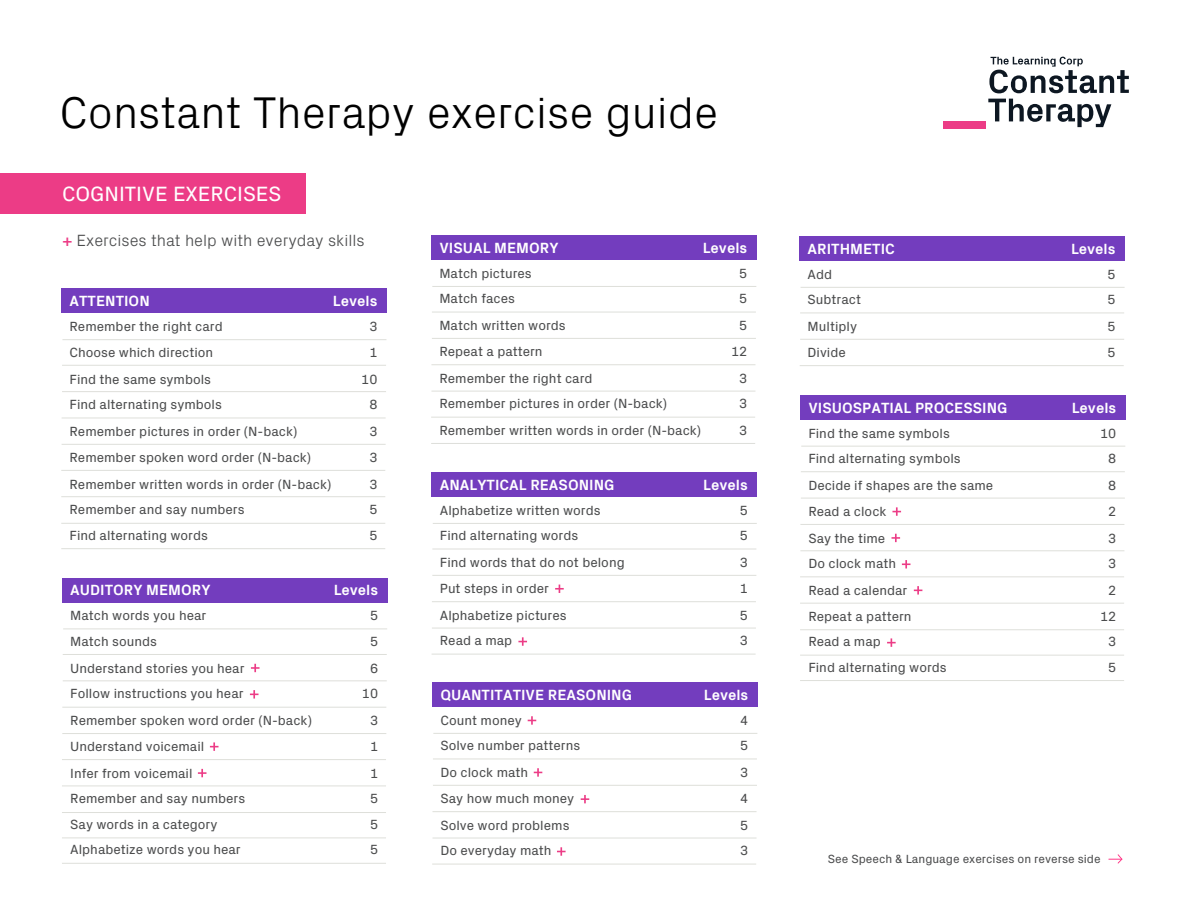
<style>
.page{position:relative;width:1188px;height:918px;background:#fff}
.page>*{position:absolute;margin:0;border:0;box-sizing:border-box;transform-origin:0 0}
.t1{font:300 45px "Px Grotesk";color:#000}
.t2{font:21px "Px Grotesk";color:#fff}
.t3{font:300 16.5px "Px Grotesk";color:#4b4c4d}
.t4{font:700 15px "Px Grotesk";color:#fff}
.t5{font:13.5px/25.5px "Px Grotesk";color:#4b4c4d}
.t6{font:12px "Px Grotesk";color:#4b4c4d}
.s1{font-weight:700;color:#ec3c86}
</style>
<div class="page">
<div style="left:61px;top:289px;width:325px;height:24px;background:#733dbe"></div>
<hr style="left:62px;top:339px;width:324px;height:1px;background:#dedfda">
<hr style="left:62px;top:365px;width:324px;height:1px;background:#dedfda">
<hr style="left:62px;top:418px;width:324px;height:1px;background:#dedfda">
<hr style="left:62px;top:444px;width:324px;height:1px;background:#dedfda">
<hr style="left:61px;top:470px;width:324px;height:1px;background:#dedfda">
<hr style="left:61px;top:496px;width:324px;height:1px;background:#dedfda">
<hr style="left:61px;top:523px;width:324px;height:1px;background:#dedfda">
<hr style="left:61px;top:548px;width:324px;height:1px;background:#dedfda">
<hr style="left:62px;top:391px;width:324px;height:1px;background:#dedfda">
<div style="left:431px;top:235px;width:325px;height:25px;background:#733dbe"></div>
<hr style="left:432px;top:286px;width:324px;height:1px;background:#dedfda">
<hr style="left:432px;top:312px;width:324px;height:1px;background:#dedfda">
<hr style="left:431px;top:364px;width:324px;height:1px;background:#dedfda">
<hr style="left:431px;top:391px;width:324px;height:1px;background:#dedfda">
<hr style="left:431px;top:417px;width:324px;height:1px;background:#dedfda">
<hr style="left:431px;top:443px;width:324px;height:1px;background:#dedfda">
<hr style="left:432px;top:338px;width:324px;height:1px;background:#dedfda">
<div style="left:799px;top:236px;width:326px;height:25px;background:#733dbe"></div>
<hr style="left:801px;top:287px;width:324px;height:1px;background:#dedfda">
<hr style="left:800px;top:313px;width:324px;height:1px;background:#dedfda">
<hr style="left:800px;top:365px;width:324px;height:1px;background:#dedfda">
<hr style="left:800px;top:339px;width:324px;height:1px;background:#dedfda">
<div style="left:432px;top:682px;width:325px;height:25px;background:#733dbe"></div>
<hr style="left:433px;top:733px;width:324px;height:1px;background:#dedfda">
<hr style="left:433px;top:759px;width:324px;height:1px;background:#dedfda">
<hr style="left:433px;top:811px;width:324px;height:1px;background:#dedfda">
<hr style="left:433px;top:838px;width:324px;height:1px;background:#dedfda">
<hr style="left:432px;top:864px;width:324px;height:1px;background:#dedfda">
<hr style="left:433px;top:785px;width:324px;height:1px;background:#dedfda">
<svg style="left:534px;top:768px;width:8px;height:9px"></svg>
<svg style="left:528px;top:716px;width:8px;height:9px"></svg>
<svg style="left:557px;top:847px;width:9px;height:9px"></svg>
<svg style="left:581px;top:795px;width:8px;height:8px"></svg>
<div style="left:62px;top:578px;width:325px;height:25px;background:#733dbe"></div>
<hr style="left:63px;top:629px;width:324px;height:1px;background:#dedfda">
<hr style="left:63px;top:654px;width:324px;height:1px;background:#dedfda">
<hr style="left:62px;top:707px;width:324px;height:1px;background:#dedfda">
<hr style="left:62px;top:733px;width:324px;height:1px;background:#dedfda">
<hr style="left:62px;top:759px;width:324px;height:1px;background:#dedfda">
<hr style="left:62px;top:786px;width:324px;height:1px;background:#dedfda">
<hr style="left:62px;top:812px;width:324px;height:1px;background:#dedfda">
<hr style="left:62px;top:838px;width:324px;height:1px;background:#dedfda">
<hr style="left:62px;top:863px;width:324px;height:1px;background:#dedfda">
<hr style="left:63px;top:680px;width:324px;height:1px;background:#dedfda">
<svg style="left:250px;top:690px;width:9px;height:9px"></svg>
<svg style="left:210px;top:742px;width:9px;height:9px"></svg>
<svg style="left:251px;top:664px;width:9px;height:8px"></svg>
<svg style="left:198px;top:769px;width:8px;height:8px"></svg>
<div style="left:432px;top:472px;width:325px;height:25px;background:#733dbe"></div>
<hr style="left:433px;top:523px;width:324px;height:1px;background:#dedfda">
<hr style="left:432px;top:549px;width:324px;height:1px;background:#dedfda">
<hr style="left:432px;top:601px;width:324px;height:1px;background:#dedfda">
<hr style="left:432px;top:628px;width:324px;height:1px;background:#dedfda">
<hr style="left:432px;top:654px;width:324px;height:1px;background:#dedfda">
<hr style="left:432px;top:575px;width:324px;height:1px;background:#dedfda">
<svg style="left:555px;top:585px;width:9px;height:8px"></svg>
<svg style="left:518px;top:637px;width:9px;height:9px"></svg>
<div style="left:800px;top:395px;width:325px;height:25px;background:#733dbe"></div>
<hr style="left:801px;top:446px;width:324px;height:1px;background:#dedfda">
<hr style="left:801px;top:471px;width:324px;height:1px;background:#dedfda">
<hr style="left:800px;top:524px;width:324px;height:1px;background:#dedfda">
<hr style="left:800px;top:550px;width:324px;height:1px;background:#dedfda">
<hr style="left:800px;top:576px;width:324px;height:1px;background:#dedfda">
<hr style="left:800px;top:603px;width:324px;height:1px;background:#dedfda">
<hr style="left:800px;top:629px;width:324px;height:1px;background:#dedfda">
<hr style="left:800px;top:655px;width:324px;height:1px;background:#dedfda">
<hr style="left:800px;top:680px;width:324px;height:1px;background:#dedfda">
<hr style="left:801px;top:498px;width:324px;height:1px;background:#dedfda">
<svg style="left:914px;top:586px;width:8px;height:9px"></svg>
<svg style="left:902px;top:560px;width:8px;height:8px"></svg>
<svg style="left:892px;top:507px;width:9px;height:9px"></svg>
<svg style="left:887px;top:638px;width:9px;height:9px"></svg>
<svg style="left:892px;top:534px;width:8px;height:8px"></svg>
<div style="left:943px;top:121px;width:43px;height:8px;background:#ec3c86"></div>
<svg style="left:988px;top:57px;width:141px;height:70px"></svg>
<div style="left:0;top:173px;width:305px;height:41px;background:#ec3c86"></div>
<svg style="left:1108px;top:854px;width:14px;height:10px"></svg>
<h1 class="t1" style="left:59px;top:80px;width:660px">Constant Therapy exercise guide</h1>
<h2 class="t2" style="left:62px;top:178px;width:221px">COGNITIVE EXERCISES</h2>
<p class="t3" style="left:62px;top:228px;width:304px"><span class="s1">+</span> Exercises that help with everyday skills</p>
<p class="t4" style="left:70px;top:290px;width:82px">ATTENTION</p>
<p class="t4" style="left:333px;top:290px;width:46px">Levels</p>
<p class="t5" style="left:70px;top:313px;width:155px">Remember the right card<br>Choose which direction</p>
<p class="t5" style="left:70px;top:365px;width:154px">Find the same symbols<br>Find alternating symbols</p>
<p class="t5" style="left:70px;top:418px;width:243px">Remember pictures in order (N-back)<br>Remember spoken word order (N-back)</p>
<p class="t5" style="left:70px;top:470px;width:263px">Remember written words in order (N-back)<br>Remember and say numbers<br>Find alternating words</p>
<p class="t5" style="left:369px;top:313px;width:10px">3<br>1</p>
<p class="t5" style="left:361px;top:365px;width:18px;text-align:center">10<br>8</p>
<p class="t5" style="left:369px;top:418px;width:10px">3<br>3</p>
<p class="t5" style="left:369px;top:470px;width:10px;text-align:justify">3<br>5<br>5</p>
<p class="t4" style="left:70px;top:579px;width:142px">AUDITORY MEMORY</p>
<p class="t4" style="left:334px;top:579px;width:46px">Levels</p>
<p class="t5" style="left:70px;top:602px;width:138px">Match words you hear<br>Match sounds</p>
<p class="t5" style="left:70px;top:655px;width:176px">Understand stories you hear<br>Follow instructions you hear</p>
<p class="t5" style="left:70px;top:707px;width:243px">Remember spoken word order (N-back)<br>Understand voicemail</p>
<p class="t5" style="left:70px;top:760px;width:177px">Infer from voicemail<br>Remember and say numbers<br>Say words in a category<br>Alphabetize words you hear</p>
<p class="t5" style="left:370px;top:602px;width:10px">5<br>5</p>
<p class="t5" style="left:362px;top:655px;width:18px;text-align:center">6<br>10</p>
<p class="t5" style="left:370px;top:707px;width:10px">3<br>1</p>
<p class="t5" style="left:370px;top:760px;width:10px;text-align:justify">1<br>5<br>5<br>5</p>
<p class="t4" style="left:439px;top:237px;width:121px">VISUAL MEMORY</p>
<p class="t4" style="left:703px;top:237px;width:46px">Levels</p>
<p class="t5" style="left:439px;top:260px;width:94px">Match pictures<br>Match faces</p>
<p class="t5" style="left:439px;top:312px;width:128px">Match written words<br>Repeat a pattern</p>
<p class="t5" style="left:439px;top:365px;width:229px">Remember the right card<br>Remember pictures in order (N-back)</p>
<p class="t5" style="left:439px;top:417px;width:263px">Remember written words in order (N-back)</p>
<p class="t5" style="left:739px;top:260px;width:10px">5<br>5</p>
<p class="t5" style="left:731px;top:312px;width:18px;text-align:center">5<br>12</p>
<p class="t5" style="left:739px;top:365px;width:10px">3<br>3</p>
<p class="t5" style="left:739px;top:417px;width:10px">3</p>
<p class="t4" style="left:440px;top:474px;width:176px">ANALYTICAL REASONING</p>
<p class="t4" style="left:703px;top:474px;width:46px">Levels</p>
<p class="t5" style="left:440px;top:497px;width:162px">Alphabetize written words<br>Find alternating words</p>
<p class="t5" style="left:440px;top:549px;width:186px">Find words that do not belong<br>Put steps in order</p>
<p class="t5" style="left:440px;top:602px;width:128px">Alphabetize pictures<br>Read a map</p>
<p class="t5" style="left:740px;top:497px;width:10px">5<br>5</p>
<p class="t5" style="left:740px;top:549px;width:10px">3<br>1</p>
<p class="t5" style="left:740px;top:602px;width:10px">5<br>3</p>
<p class="t4" style="left:440px;top:684px;width:193px">QUANTITATIVE REASONING</p>
<p class="t4" style="left:704px;top:684px;width:46px">Levels</p>
<p class="t5" style="left:440px;top:707px;width:141px">Count money<br>Solve number patterns</p>
<p class="t5" style="left:440px;top:759px;width:135px">Do clock math<br>Say how much money</p>
<p class="t5" style="left:440px;top:812px;width:131px">Solve word problems<br>Do everyday math</p>
<p class="t5" style="left:740px;top:707px;width:10px">4<br>5</p>
<p class="t5" style="left:740px;top:759px;width:10px">3<br>4</p>
<p class="t5" style="left:740px;top:812px;width:10px">5<br>3</p>
<p class="t4" style="left:808px;top:238px;width:89px">ARITHMETIC</p>
<p class="t4" style="left:1071px;top:238px;width:46px">Levels</p>
<p class="t5" style="left:808px;top:260px;width:55px">Add<br>Subtract</p>
<p class="t5" style="left:808px;top:313px;width:51px">Multiply<br>Divide</p>
<p class="t5" style="left:1107px;top:260px;width:10px">5<br>5</p>
<p class="t5" style="left:1107px;top:313px;width:10px">5<br>5</p>
<p class="t4" style="left:808px;top:397px;width:201px">VISUOSPATIAL PROCESSING</p>
<p class="t4" style="left:1072px;top:397px;width:46px">Levels</p>
<p class="t5" style="left:808px;top:419px;width:154px">Find the same symbols<br>Find alternating symbols</p>
<p class="t5" style="left:808px;top:472px;width:186px">Decide if shapes are the same<br>Read a clock</p>
<p class="t5" style="left:808px;top:524px;width:89px">Say the time<br>Do clock math</p>
<p class="t5" style="left:808px;top:577px;width:140px">Read a calendar<br>Repeat a pattern<br>Read a map<br>Find alternating words</p>
<p class="t5" style="left:1100px;top:419px;width:18px;text-align:right">10<br>8</p>
<p class="t5" style="left:1108px;top:472px;width:10px">8<br>2</p>
<p class="t5" style="left:1108px;top:524px;width:10px">3<br>3</p>
<p class="t5" style="left:1100px;top:577px;width:18px;text-align:right">2<br>12<br>3<br>5</p>
<p class="t6" style="left:828px;top:850px;width:274px">See Speech &amp; Language exercises on reverse side</p>
</div>
